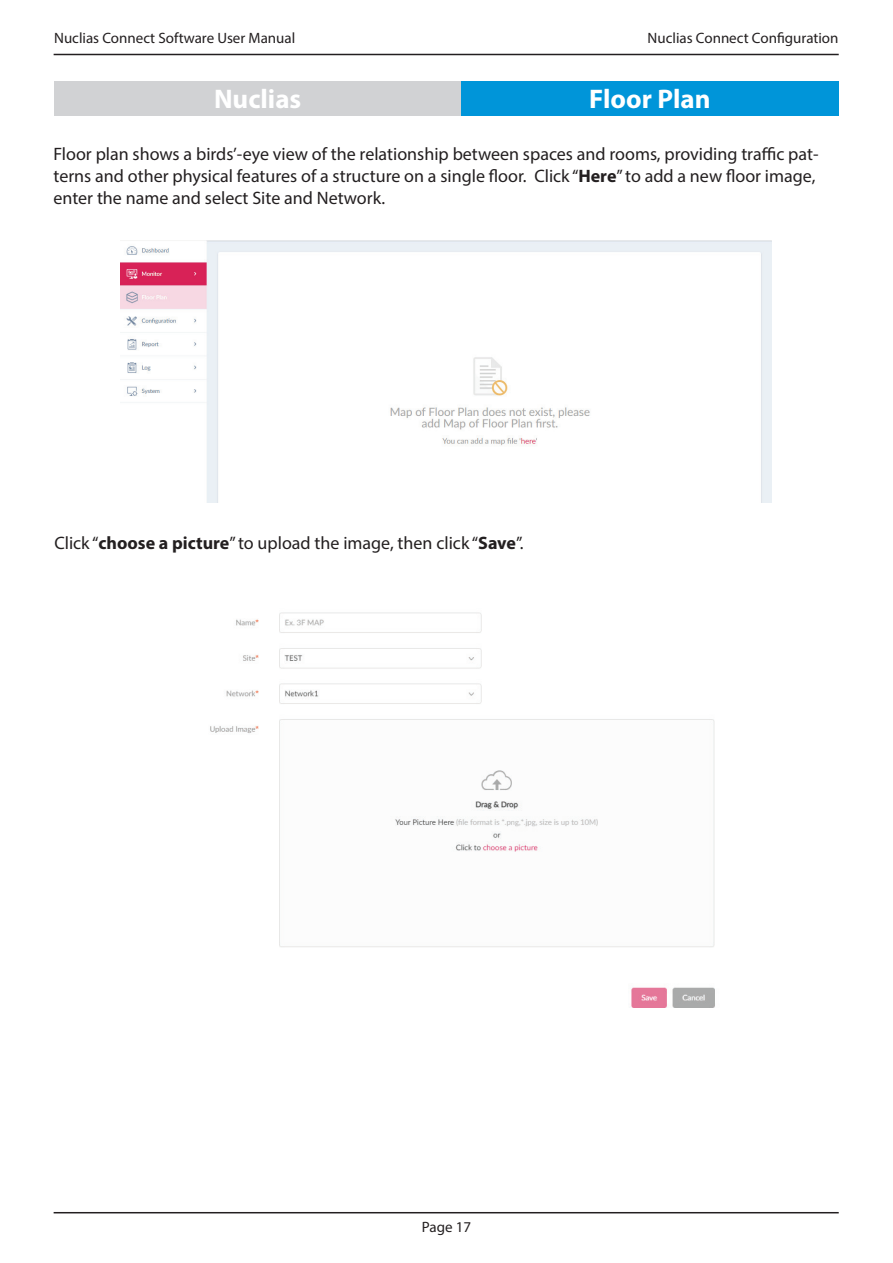
<style>
.page{position:relative;width:893px;height:1263px;background:#fff}
.page>*{position:absolute;margin:0;border:0;box-sizing:border-box;transform-origin:0 0}
.t1{font:700 27px "Myriad Pro";color:#fff}
.t2{font:18px/21.6px "Myriad Pro";color:#231f20}
.t3{font:15px "Myriad Pro";color:#231f20}
.s1{font-weight:700}
</style>
<div class="page">
<hr style="left:54px;top:54px;width:785px;height:1px;background:#231f20">
<hr style="left:54px;top:1212px;width:785px;height:1px;background:#231f20">
<div style="left:461px;top:81px;width:378px;height:35px;background:#0095d9"></div>
<div style="left:54px;top:81px;width:407px;height:35px;background:#d1d2d4"></div>
<img style="left:121px;top:240px;width:650px;height:263px">
<img style="left:210px;top:612px;width:505px;height:395px">
<p class="t3" style="left:54px;top:29px;width:243px">Nuclias Connect Software User Manual</p>
<p class="t3" style="left:648px;top:29px;width:192px">Nuclias Connect Configuration</p>
<h1 class="t1" style="left:214px;top:81px;width:89px">Nuclias</h1>
<h1 class="t1" style="left:589px;top:81px;width:123px">Floor Plan</h1>
<p class="t2" style="left:53px;top:143px;width:767px">Floor plan shows a birds’-eye view of the relationship between spaces and rooms, providing traffic pat&shy;terns and other physical features of a structure on a single floor. Click “<span class="s1">Here</span>” to add a new floor image, enter the name and select Site and Network.</p>
<p class="t2" style="left:54px;top:532px;width:471px">Click “<span class="s1">choose a picture</span>” to upload the image, then click “<span class="s1">Save</span>”.</p>
<p class="t3" style="left:422px;top:1218px;width:51px">Page 17</p>
</div>
